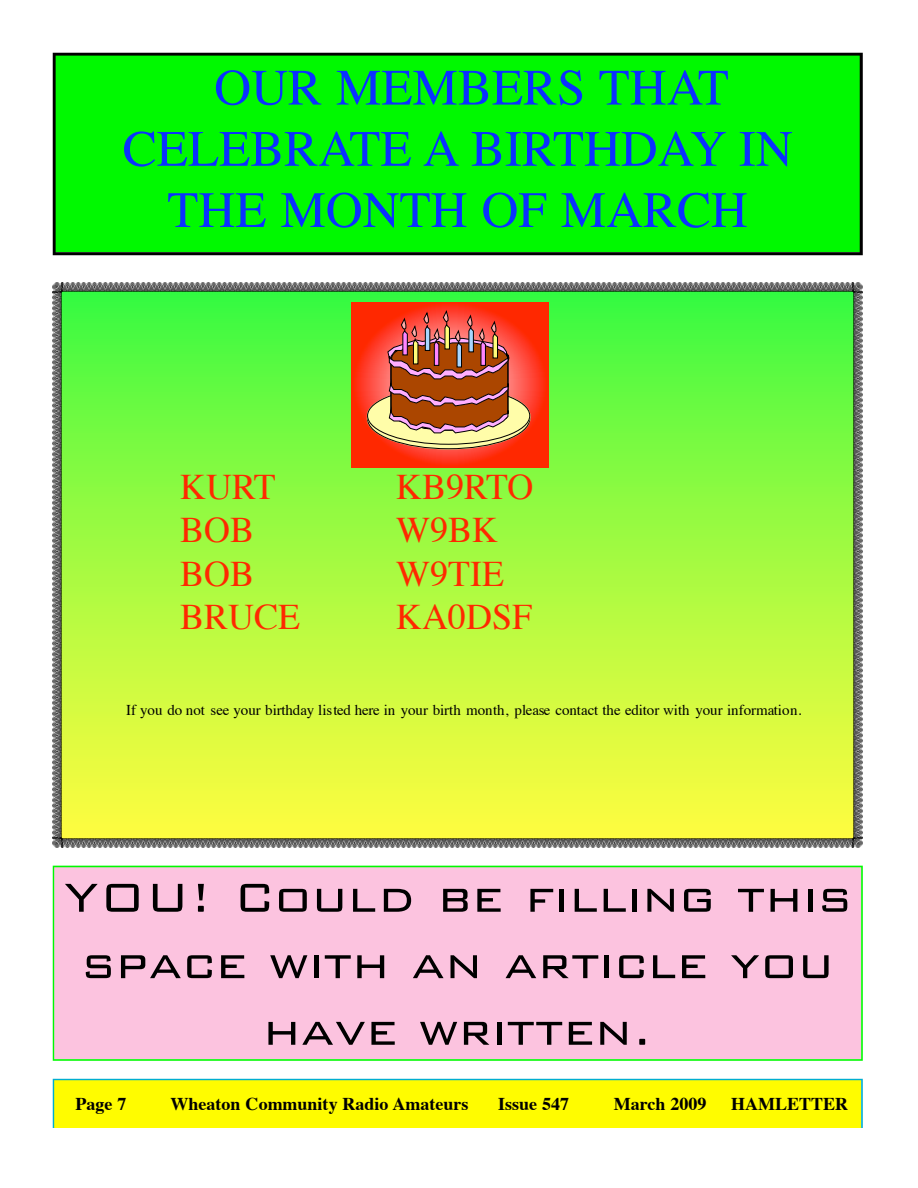
<style>
.page{position:relative;width:918px;height:1188px;background:#fff}
.page>*{position:absolute;margin:0;border:0;box-sizing:border-box;transform-origin:0 0}
.t1{font:300 54px/66.4px "Bank Gothic";color:#000;text-align:center}
.t2{font:51px/61.2px "Times";color:#0a31ff;text-align:center}
.t3{font:36px "Times";color:#ff2800}
.t4{font:700 18px "Times";color:#000}
.t5{font:15px "Times";letter-spacing:-.005em;color:#000}
</style>
<div class="page">
<img style="left:62px;top:282px;width:792px;height:566px">
<svg style="left:53px;top:282px;width:10px;height:10px"></svg>
<svg style="left:853px;top:282px;width:10px;height:10px"></svg>
<img style="left:854px;top:292px;width:9px;height:546px">
<svg style="left:853px;top:838px;width:10px;height:10px"></svg>
<svg style="left:53px;top:838px;width:10px;height:10px"></svg>
<img style="left:53px;top:292px;width:9px;height:546px">
<img style="left:352px;top:302px;width:196px;height:165px">
<svg style="left:367px;top:311px;width:163px;height:138px;background:#cb6544"></svg>
<div style="left:53px;top:53px;width:810px;height:202px;background:#00f900"></div>
<div style="left:53px;top:1079px;width:810px;height:49px;background:#fffc00"></div>
<div style="left:53px;top:866px;width:810px;height:195px;background:#fcc3df"></div>
<h2 class="t2" style="left:123px;top:61px;width:671px">OUR MEMBERS THAT<br>CELEBRATE A BIRTHDAY IN<br>THE MONTH OF MARCH</h2>
<h3 class="t3" style="left:180px;top:472px;width:97px">KURT</h3>
<h3 class="t3" style="left:396px;top:472px;width:139px">KB9RTO</h3>
<h3 class="t3" style="left:180px;top:515px;width:76px">BOB</h3>
<h3 class="t3" style="left:396px;top:515px;width:103px">W9BK</h3>
<h3 class="t3" style="left:180px;top:559px;width:76px">BOB</h3>
<h3 class="t3" style="left:396px;top:559px;width:109px">W9TIE</h3>
<h3 class="t3" style="left:180px;top:602px;width:122px">BRUCE</h3>
<h3 class="t3" style="left:396px;top:602px;width:138px">KA0DSF</h3>
<p class="t5" style="left:126px;top:704px;width:677px">If you do not see your birthday listed here in your birth month, please contact the editor with your information.</p>
<h1 class="t1" style="left:63px;top:864px;width:790px">YOU! Could be filling this space with an article you have written.</h1>
<p class="t4" style="left:75px;top:1096px;width:52px">Page 7</p>
<p class="t4" style="left:171px;top:1096px;width:299px">Wheaton Community Radio Amateurs</p>
<p class="t4" style="left:498px;top:1096px;width:72px">Issue 547</p>
<p class="t4" style="left:614px;top:1096px;width:94px">March 2009</p>
<p class="t4" style="left:731px;top:1096px;width:118px">HAMLETTER</p>
</div>
